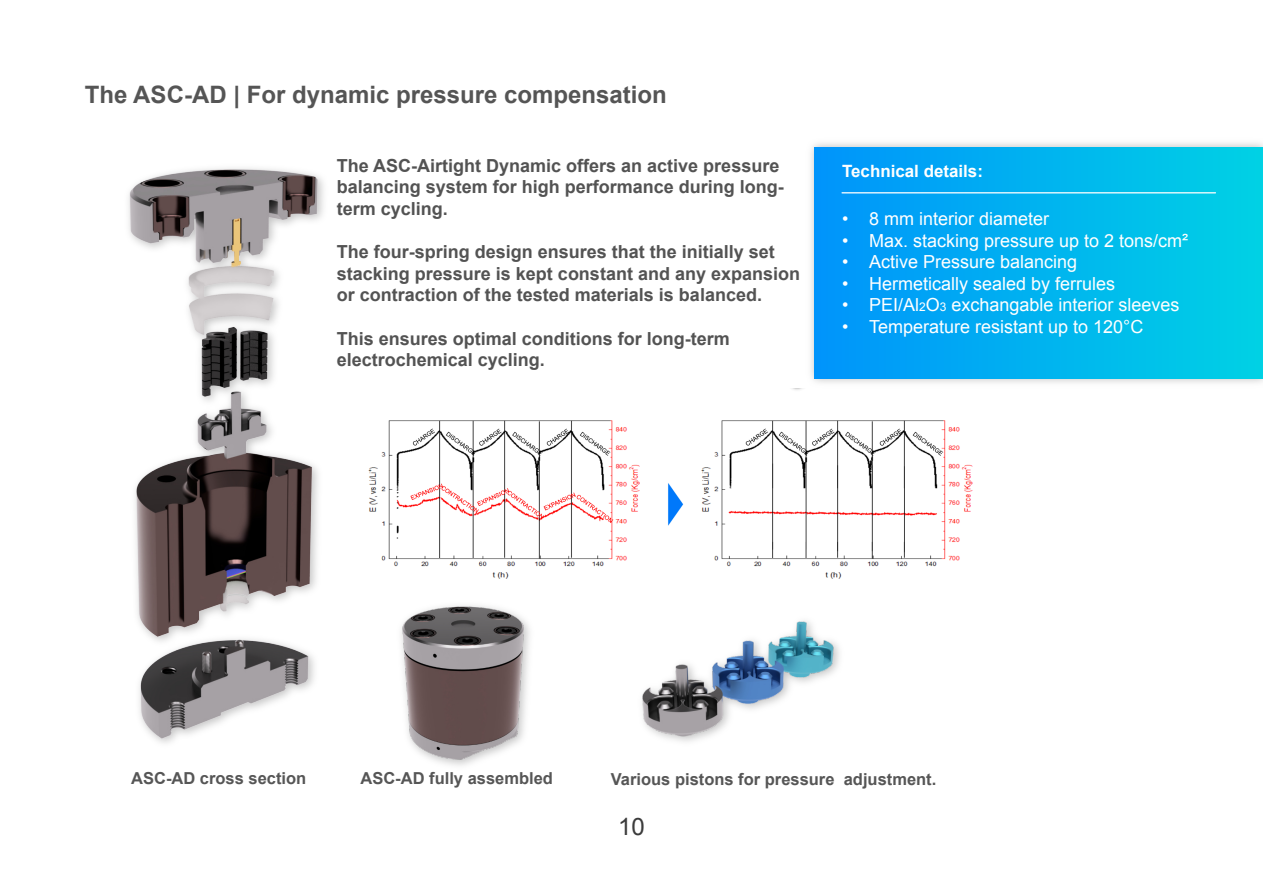
<style>
.page{position:relative;width:1263px;height:893px;background:#fff}
.page>*{position:absolute;margin:0;border:0;box-sizing:border-box;transform-origin:0 0}
.t1{font:700 24px "Arial";color:#555}
.t2{font:24px "Arial";color:#3b3b3b}
.t3{font:700 18px/21.6px "Arial";color:#535353}
.t4{font:18px "Arial";color:#fff}
.t5{font:700 16.95px "Arial";color:#fff}
.t6{font:700 16.5px "Arial";color:#565656}
.s1{font-size:12px}
</style>
<div class="page">
<img style="left:396px;top:388px;width:577px;height:191px">
<img style="left:128px;top:168px;width:268px;height:575px">
<img style="left:368px;top:585px;width:162px;height:181px">
<img style="left:603px;top:548px;width:273px;height:194px">
<img style="left:805px;top:143px;width:458px;height:246px">
<div style="left:815px;top:147px;width:448px;height:231px;background:linear-gradient(to right,#0194fb,#01d1e4)"></div>
<hr style="left:842px;top:192px;width:373px;height:1px;background:#fff">
<h1 class="t1" style="left:85px;top:86px;width:583px">The ASC-AD | For dynamic pressure compensation</h1>
<p class="t3" style="left:337px;top:156px;width:449px">The ASC-Airtight Dynamic offers an active pressure balancing system for high performance during long&shy;term cycling.</p>
<p class="t3" style="left:337px;top:243px;width:465px">The four-spring design ensures that the initially set stacking pressure is kept constant and any expansion or contraction of the tested materials is balanced.</p>
<p class="t3" style="left:337px;top:329px;width:395px">This ensures optimal conditions for long-term electrochemical cycling.</p>
<p class="t5" style="left:842px;top:165px;width:142px">Technical details:</p>
<p class="t4" style="left:842px;top:212px;width:209px">• 8 mm interior diameter</p>
<p class="t4" style="left:842px;top:233px;width:348px">• Max. stacking pressure up to 2 tons/cm²</p>
<p class="t4" style="left:842px;top:255px;width:237px">• Active Pressure balancing</p>
<p class="t4" style="left:842px;top:277px;width:275px">• Hermetically sealed by ferrules</p>
<p class="t4" style="left:842px;top:298px;width:339px">• PEI/Al<span class="s1">2</span>O<span class="s1">3</span> exchangable interior sleeves</p>
<p class="t4" style="left:842px;top:320px;width:303px">• Temperature resistant up to 120°C</p>
<p class="t6" style="left:131px;top:772px;width:177px">ASC-AD cross section</p>
<p class="t6" style="left:360px;top:772px;width:194px">ASC-AD fully assembled</p>
<p class="t6" style="left:611px;top:773px;width:327px">Various pistons for pressure adjustment.</p>
<h1 class="t2" style="left:618px;top:818px;width:28px">10</h1>
</div>
